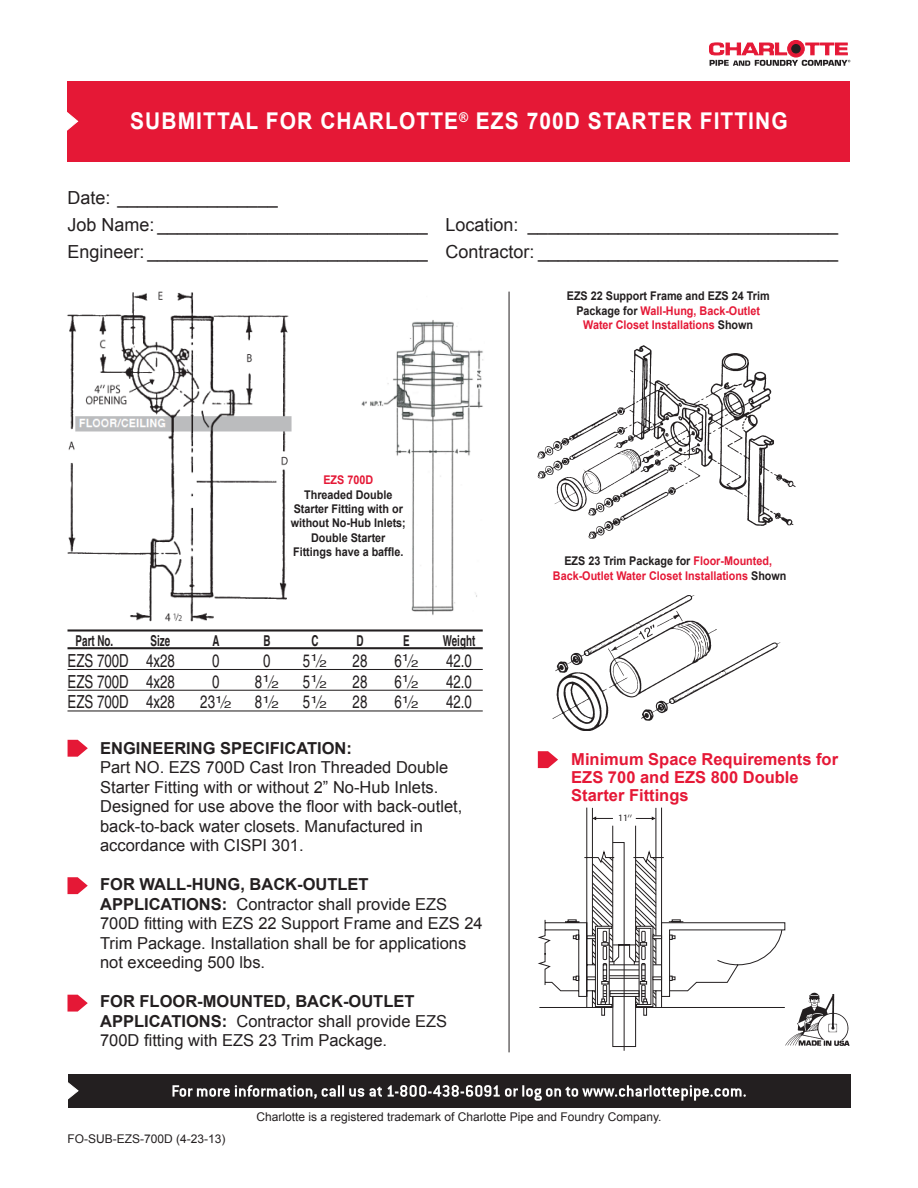
<style>
.page{position:relative;width:918px;height:1188px;background:#fff}
.page>*{position:absolute;margin:0;border:0;box-sizing:border-box;transform-origin:0 0}
.t1{font:700 23.1px "Arial";letter-spacing:.05em;color:#fff;scale:.91 1}
.t2{font:18px "Arial";color:#231f20}
.t3{font:condensed 18px "Helvetica";color:#231f20;scale:.9 1}
.t4{font:16.5px/19.5px "Arial";color:#231f20}
.t5{font:700 16.5px/18px "Arial";color:#e51836}
.t6{font:700 16.5px "Arial";color:#231f20}
.t7{font:700 condensed 15px "Helvetica";color:#231f20;scale:.8 1}
.t8{font:700 12px/14.4px "Arial";color:#231f20;scale:.9 1}
.t9{font:700 12px "Arial";color:#e51836;scale:.9 1}
.t10{font:12px "Arial";color:#231f20}
.t11{font:9.75px "Myriad Pro";color:#231f20}
.s1{font-size:9.9px}
.s2{font-weight:700}
.s3{color:#231f20}
.s4{color:#e51836}
.s5{font-family:"Bell Gothic BT"}
</style>
<div class="page">
<div style="left:68px;top:81px;width:782px;height:80px;background:#e51836"></div>
<div style="left:68px;top:1074px;width:782px;height:34px;background:#231f20"></div>
<svg style="left:172px;top:1085px;width:574px;height:16px"></svg>
<svg style="left:68px;top:740px;width:20px;height:17px"></svg>
<svg style="left:67px;top:112px;width:12px;height:19px"></svg>
<svg style="left:68px;top:1082px;width:11px;height:18px"></svg>
<svg style="left:788px;top:40px;width:16px;height:17px"></svg>
<div style="left:787px;top:40px;width:18px;height:17px;border:1px solid #e51836;border-radius:50%"></div>
<svg style="left:709px;top:43px;width:141px;height:23px"></svg>
<hr style="left:509px;top:292px;width:1px;height:760px;background:#231f20">
<svg style="left:68px;top:877px;width:20px;height:17px"></svg>
<svg style="left:538px;top:751px;width:20px;height:17px"></svg>
<hr style="left:68px;top:629px;width:415px;height:3px;background:#231f20">
<hr style="left:68px;top:647px;width:415px;height:2px;background:#231f20">
<hr style="left:68px;top:669px;width:415px;height:1px;background:#231f20">
<hr style="left:68px;top:690px;width:415px;height:1px;background:#231f20">
<hr style="left:68px;top:710px;width:415px;height:1px;background:#231f20">
<img style="left:785px;top:992px;width:65px;height:54px">
<svg style="left:68px;top:995px;width:20px;height:17px"></svg>
<img style="left:67px;top:291px;width:416px;height:331px">
<div style="left:287px;top:515px;width:121px;height:92px;background:#fff"></div>
<img style="left:538px;top:346px;width:258px;height:192px">
<img style="left:553px;top:595px;width:227px;height:136px">
<svg style="left:538px;top:808px;width:247px;height:243px"></svg>
<p class="t1" style="left:130px;top:106px;width:724px">SUBMITTAL FOR CHARLOTTE<sup>®</sup> EZS 700D STARTER FITTING</p>
<p class="t2" style="left:68px;top:186px;width:212px">Date: ________________</p>
<p class="t2" style="left:68px;top:213px;width:772px">Job Name: ___________________________ Location: _______________________________</p>
<p class="t2" style="left:68px;top:240px;width:772px">Engineer: ____________________________ Contractor: ______________________________</p>
<p class="t9" style="left:323px;top:472px;width:57px">EZS 700D</p>
<p class="t8" style="left:304px;top:488px;width:100px">Threaded Double</p>
<p class="t8" style="left:291px;top:502px;width:129px">Starter Fitting with or without No-Hub Inlets;</p>
<p class="t8" style="left:311px;top:531px;width:84px">Double Starter</p>
<p class="t8" style="left:293px;top:545px;width:124px">Fittings have a baffle.</p>
<p class="t7" style="left:76px;top:632px;width:49px">Part No.</p>
<p class="t7" style="left:151px;top:632px;width:26px">Size</p>
<p class="t7" style="left:213px;top:632px;width:10px">A</p>
<p class="t7" style="left:263px;top:632px;width:10px">B</p>
<p class="t7" style="left:311px;top:632px;width:10px">C</p>
<p class="t7" style="left:356px;top:632px;width:10px">D</p>
<p class="t7" style="left:403px;top:632px;width:10px">E</p>
<p class="t7" style="left:443px;top:632px;width:42px">Weight</p>
<p class="t3" style="left:68px;top:650px;width:121px">EZS 700D 4x28</p>
<p class="t3" style="left:212px;top:650px;width:10px">0</p>
<p class="t3" style="left:263px;top:650px;width:10px">0</p>
<p class="t3" style="left:303px;top:650px;width:28px">5<sup>1</sup>⁄<span class="s1">2</span></p>
<p class="t3" style="left:353px;top:650px;width:18px">28</p>
<p class="t3" style="left:394px;top:650px;width:28px">6<sup>1</sup>⁄<span class="s1">2</span></p>
<p class="t3" style="left:446px;top:650px;width:30px">42.0</p>
<p class="t3" style="left:68px;top:671px;width:121px">EZS 700D 4x28</p>
<p class="t3" style="left:212px;top:671px;width:10px">0</p>
<p class="t3" style="left:255px;top:671px;width:28px">8<sup>1</sup>⁄<span class="s1">2</span></p>
<p class="t3" style="left:303px;top:671px;width:28px">5<sup>1</sup>⁄<span class="s1">2</span></p>
<p class="t3" style="left:353px;top:671px;width:18px">28</p>
<p class="t3" style="left:394px;top:671px;width:28px">6<sup>1</sup>⁄<span class="s1">2</span></p>
<p class="t3" style="left:446px;top:671px;width:30px">42.0</p>
<p class="t3" style="left:68px;top:692px;width:121px">EZS 700D 4x28</p>
<p class="t3" style="left:200px;top:692px;width:36px">23<sup>1</sup>⁄<span class="s1">2</span></p>
<p class="t3" style="left:255px;top:692px;width:28px">8<sup>1</sup>⁄<span class="s1">2</span></p>
<p class="t3" style="left:303px;top:692px;width:28px">5<sup>1</sup>⁄<span class="s1">2</span></p>
<p class="t3" style="left:353px;top:692px;width:18px">28</p>
<p class="t3" style="left:394px;top:692px;width:28px">6<sup>1</sup>⁄<span class="s1">2</span></p>
<p class="t3" style="left:446px;top:692px;width:30px">42.0</p>
<p class="t6" style="left:100px;top:737px;width:253px">ENGINEERING SPECIFICATION:</p>
<p class="t4" style="left:100px;top:758px;width:364px">Part NO. EZS 700D Cast Iron Threaded Double Starter Fitting with or without 2” No-Hub Inlets.<br>Designed for use above the floor with back-outlet, back-to-back water closets. Manufactured in accordance with CISPI 301.</p>
<p class="t4" style="left:100px;top:875px;width:384px"><span class="s2">FOR WALL-HUNG, BACK-OUTLET APPLICATIONS:</span> Contractor shall provide EZS 700D fitting with EZS 22 Support Frame and EZS 24<br>Trim Package. Installation shall be for applications not exceeding 500 lbs.</p>
<p class="t4" style="left:100px;top:992px;width:349px"><span class="s2">FOR FLOOR-MOUNTED, BACK-OUTLET<br>APPLICATIONS:</span> Contractor shall provide EZS<br>700D fitting with EZS 23 Trim Package.</p>
<p class="t8" style="left:567px;top:289px;width:227px">EZS 22 Support Frame and EZS 24 Trim</p>
<p class="t9" style="left:576px;top:303px;width:206px"><span class="s3">Package for</span> Wall-Hung, Back-Outlet</p>
<p class="t9" style="left:583px;top:317px;width:190px">Water Closet Installations <span class="s3">Shown</span></p>
<p class="t8" style="left:564px;top:554px;width:232px">EZS 23 Trim Package for <span class="s4">Floor-Mounted,</span></p>
<p class="t9" style="left:553px;top:568px;width:261px">Back-Outlet Water Closet Installations <span class="s3">Shown</span></p>
<p class="t5" style="left:571px;top:751px;width:268px">Minimum Space Requirements for</p>
<p class="t5" style="left:571px;top:769px;width:229px">EZS 700 and EZS 800 Double<br>Starter Fittings</p>
<p class="t11" style="left:618px;top:812px;width:16px">11<span class="s5">”</span></p>
<p class="t10" style="left:68px;top:1131px;width:160px">FO-SUB-EZS-700D (4-23-13)</p>
<p class="t10" style="left:256px;top:1109px;width:407px">Charlotte is a registered trademark of Charlotte Pipe and Foundry Company.</p>
</div>
